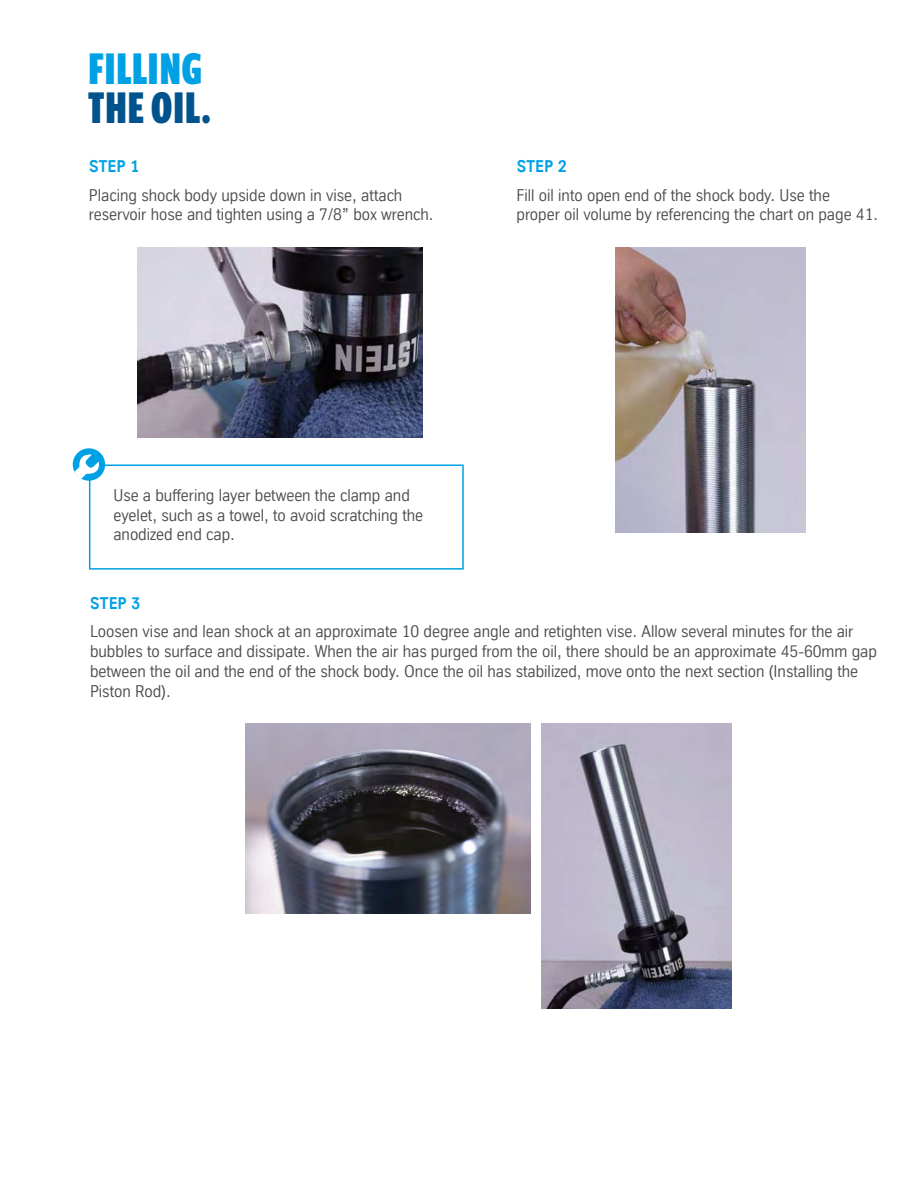
<style>
.page{position:relative;width:918px;height:1188px;background:#fff}
.page>*{position:absolute;margin:0;border:0;box-sizing:border-box;transform-origin:0 0}
.t1{font:700 45px "Prenton RP Ultra Cond";letter-spacing:.04em;color:#00a1e4}
.t2{font:700 45px "Prenton RP Ultra Cond";letter-spacing:.04em;color:#00538d}
.t3{font:16.5px/19.8px "TK Type";color:#4d4d4f}
.t4{font:700 16.5px "TK Type";letter-spacing:.01em;color:#00a1e4}
</style>
<div class="page">
<img style="left:137px;top:247px;width:285px;height:190px">
<img style="left:616px;top:247px;width:190px;height:285px">
<img style="left:246px;top:724px;width:285px;height:190px">
<img style="left:541px;top:724px;width:190px;height:285px">
<div style="left:89px;top:464px;width:375px;height:106px;border:2px solid #00a1e4"></div>
<svg style="left:73px;top:448px;width:32px;height:33px"></svg>
<svg style="left:74px;top:453px;width:28px;height:26px"></svg>
<h1 class="t1" style="left:89px;top:39px;width:114px">FILLING</h1>
<h1 class="t2" style="left:89px;top:78px;width:123px">THE OIL.</h1>
<p class="t4" style="left:89px;top:157px;width:52px">STEP 1</p>
<p class="t3" style="left:89px;top:185px;width:346px">Placing shock body upside down in vise, attach reservoir hose and tighten using a 7/8” box wrench.</p>
<p class="t4" style="left:517px;top:157px;width:52px">STEP 2</p>
<p class="t3" style="left:517px;top:185px;width:363px">Fill oil into open end of the shock body. Use the<br>proper oil volume by referencing the chart on page 41.</p>
<p class="t3" style="left:113px;top:485px;width:311px">Use a buffering layer between the clamp and eyelet, such as a towel, to avoid scratching the anodized end cap.</p>
<p class="t4" style="left:90px;top:594px;width:52px">STEP 3</p>
<p class="t3" style="left:90px;top:622px;width:789px">Loosen vise and lean shock at an approximate 10 degree angle and retighten vise. Allow several minutes for the air bubbles to surface and dissipate. When the air has purged from the oil, there should be an approximate 45-60mm gap between the oil and the end of the shock body. Once the oil has stabilized, move onto the next section (Installing the Piston Rod).</p>
</div>
